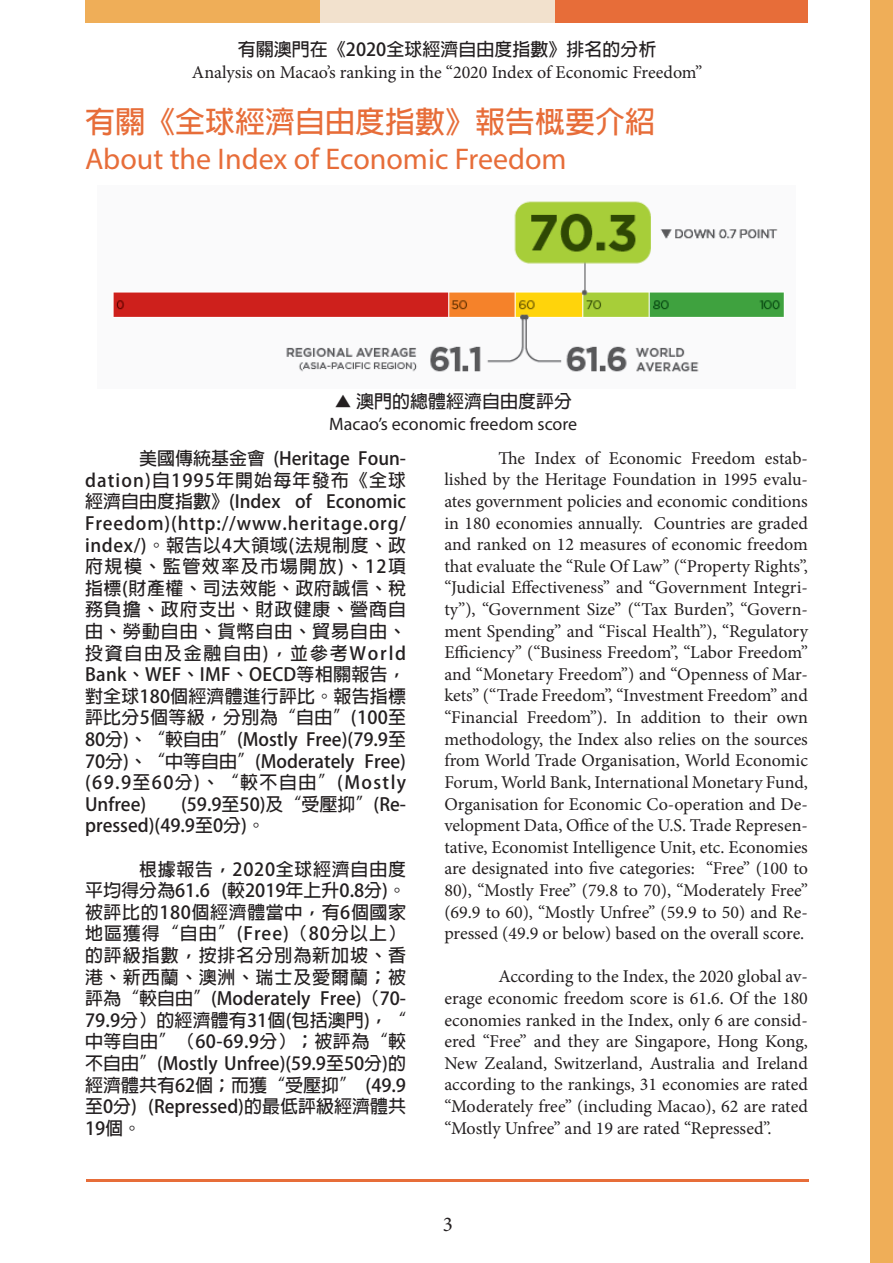
<style>
.page{position:relative;width:893px;height:1263px;background:#fff}
.page>*{position:absolute;margin:0;border:0;box-sizing:border-box;transform-origin:0 0}
.t1{font:30px "Myriad Pro";color:#e76d39}
.t2{font:700 30px "Adobe Fan Heiti Std";color:#e76d39}
.t3{font:21px "Minion Pro";color:#231f20}
.t4{font:18px/21.6px "Minion Pro";color:#231f20;text-align:justify}
.t5{font:700 18px/21.6px "Adobe Fan Heiti Std";color:#231f20;text-align:justify}
.t6{font:18px "Myriad Pro";color:#231f20}
</style>
<div class="page">
<div style="left:870px;top:0;width:23px;height:1263px;background:#efae58"></div>
<img style="left:113px;top:201px;width:671px;height:171px">
<hr style="left:86px;top:1179px;width:723px;height:3px;background:#e76d39">
<div style="left:85px;top:0;width:235px;height:23px;background:#efae58"></div>
<div style="left:320px;top:0;width:236px;height:23px;background:#f2e1cd"></div>
<div style="left:556px;top:0;width:252px;height:23px;background:#e76d39"></div>
<p class="t5" style="left:238px;top:39px;width:420px">有關澳門在《2020全球經濟自由度指數》排名的分析</p>
<p class="t4" style="left:192px;top:61px;width:512px">Analysis on Macao’s ranking in the “2020 Index of Economic Freedom”</p>
<p class="t2" style="left:85px;top:104px;width:571px">有關《全球經濟自由度指數》報告概要介紹</p>
<p class="t1" style="left:85px;top:140px;width:483px">About the Index of Economic Freedom</p>
<p class="t5" style="left:334px;top:391px;width:240px">▲ 澳門的總體經濟自由度評分</p>
<p class="t6" style="left:329px;top:412px;width:250px">Macao’s economic freedom score</p>
<p class="t5" style="left:85px;top:448px;width:323px;text-indent:54px">美國傳統基金會 (Heritage Foun&shy;dation)自1995年開始每年發布《全球經濟自由度指數》(Index of Economic Freedom)(http://www.heritage.org/ index/)。報告以4大領域(法規制度、政府規模、監管效率及市場開放)、12項指標(財產權、司法效能、政府誠信、稅務負擔、政府支出、財政健康、營商自由、勞動自由、貨幣自由、貿易自由、投資自由及金融自由)，並參考World Bank、WEF、IMF、OECD等相關報告，對全球180個經濟體進行評比。報告指標評比分5個等級，分別為“自由”(100至80分)、“較自由”(Mostly Free)(79.9至70分)、“中等自由”(Moderately Free) (69.9至60分)、“較不自由”(Mostly Unfree)</p>
<p class="t5" style="left:85px;top:794px;width:323px;text-indent:96px">(59.9至50)及“受壓抑”(Re&shy;pressed)(49.9至0分)。</p>
<p class="t5" style="left:85px;top:859px;width:323px;text-indent:54px">根據報告，2020全球經濟自由度平均得分為61.6 (較2019年上升0.8分)。被評比的180個經濟體當中，有6個國家地區獲得“自由”(Free)（80分以上）的評級指數，按排名分別為新加坡、香港、新西蘭、澳洲、瑞士及愛爾蘭；被評為“較自由”(Moderately Free)（70- 79.9分）的經濟體有31個(包括澳門)，“中等自由”（60-69.9分）；被評為“較不自由”(Mostly Unfree)(59.9至50分)的經濟體共有62個；而獲“受壓抑” (49.9至0分) (Repressed)的最低評級經濟體共19個。</p>
<p class="t4" style="left:444px;top:447px;width:365px;text-indent:54px">The Index of Economic Freedom estab&shy;lished by the Heritage Foundation in 1995 evalu&shy;ates government policies and economic conditions in 180 economies annually. Countries are graded and ranked on 12 measures of economic freedom that evaluate the “Rule Of Law” (“Property Rights”, “Judicial Effectiveness” and “Government Integri&shy;ty”), “Government Size” (“Tax Burden”, “Govern&shy;ment Spending” and “Fiscal Health”), “Regulatory Efficiency” (“Business Freedom”, “Labor Freedom” and “Monetary Freedom”) and “Openness of Mar&shy;kets” (“Trade Freedom”, “Investment Freedom” and “Financial Freedom”). In addition to their own methodology, the Index also relies on the sources from World Trade Organisation, World Economic Forum, World Bank, International Monetary Fund, Organisation for Economic Co-operation and De&shy;velopment Data, Office of the U.S. Trade Represen&shy;tative, Economist Intelligence Unit, etc. Economies are designated into five categories: “Free” (100 to 80), “Mostly Free” (79.8 to 70), “Moderately Free” (69.9 to 60), “Mostly Unfree” (59.9 to 50) and Re&shy;pressed (49.9 or below) based on the overall score.</p>
<p class="t4" style="left:444px;top:966px;width:365px;text-indent:54px">According to the Index, the 2020 global av&shy;erage economic freedom score is 61.6. Of the 180 economies ranked in the Index, only 6 are consid&shy;ered “Free” and they are Singapore, Hong Kong, New Zealand, Switzerland, Australia and Ireland according to the rankings, 31 economies are rated “Moderately free” (including Macao), 62 are rated “Mostly Unfree” and 19 are rated “Repressed”.</p>
<p class="t3" style="left:443px;top:1210px;width:12px">3</p>
</div>
